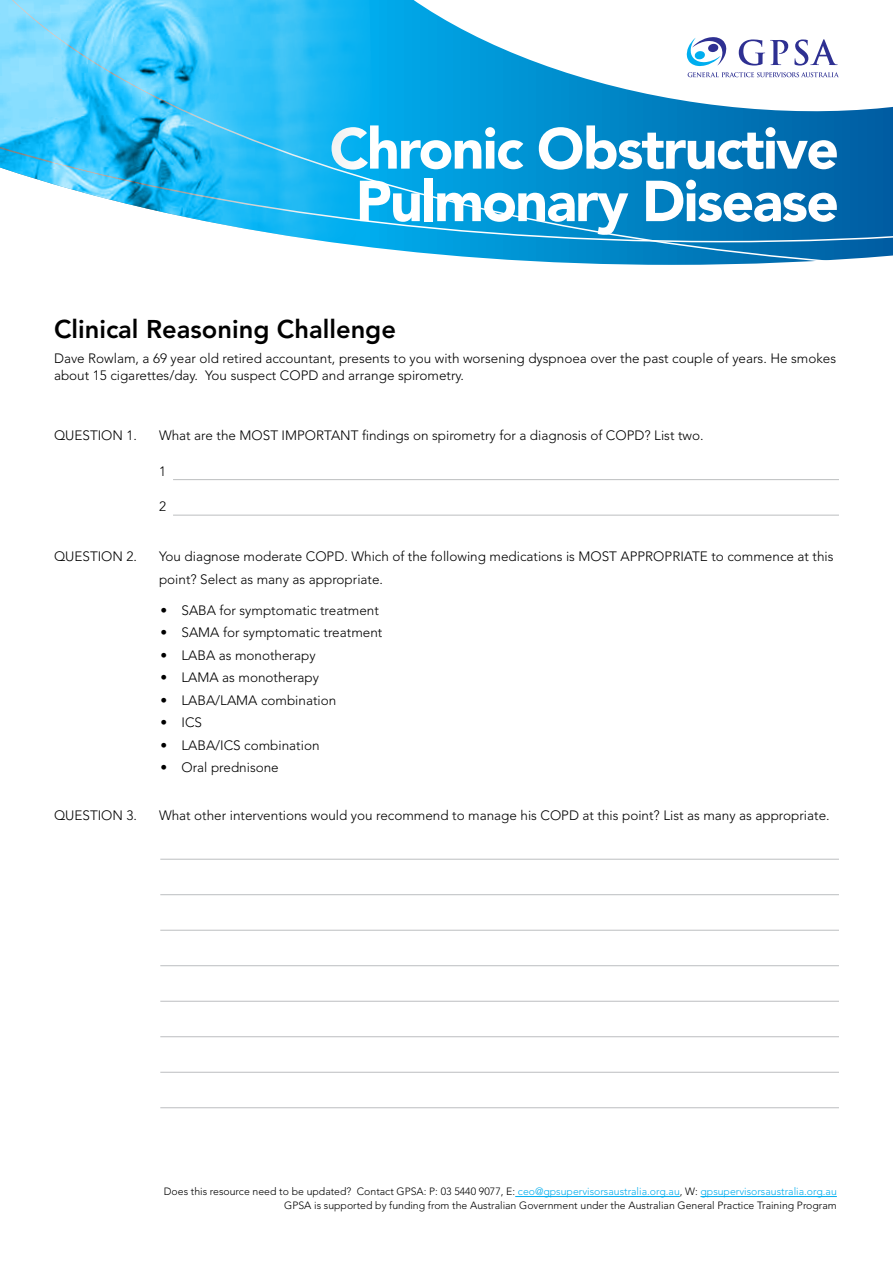
<style>
.page{position:relative;width:893px;height:1263px;background:#fff}
.page>*{position:absolute;margin:0;border:0;box-sizing:border-box;transform-origin:0 0}
.t1{font:900 57.15px/52.5px "Avenir LT Std";letter-spacing:-.03em;color:#fff;text-align:center}
.t2{font:800 25.5px "Avenir LT Std";color:#000}
.t3{font:300 13.5px/16.5px "Avenir LT Std";color:#000}
.t4{font:300 10.5px/13.5px "Avenir LT Std";color:#000;text-align:right}
.s1{color:#00aeef}
</style>
<div class="page">
<hr style="left:515px;top:1196px;width:165px;height:1px;background:#00aeef">
<hr style="left:700px;top:1196px;width:137px;height:1px;background:#00aeef">
<hr style="left:173px;top:479px;width:666px;height:1px;background:#bcbec0">
<hr style="left:173px;top:515px;width:666px;height:1px;background:#bcbec0">
<hr style="left:160px;top:859px;width:679px;height:1px;background:#bcbec0">
<hr style="left:160px;top:894px;width:679px;height:1px;background:#bcbec0">
<hr style="left:160px;top:930px;width:679px;height:1px;background:#bcbec0">
<hr style="left:160px;top:965px;width:679px;height:1px;background:#bcbec0">
<hr style="left:160px;top:1001px;width:679px;height:1px;background:#bcbec0">
<hr style="left:160px;top:1036px;width:679px;height:1px;background:#bcbec0">
<hr style="left:160px;top:1072px;width:679px;height:1px;background:#bcbec0">
<hr style="left:160px;top:1107px;width:679px;height:1px;background:#bcbec0">
<svg style="left:378px;top:242px;width:515px;height:23px"></svg>
<svg style="left:378px;top:0;width:515px;height:242px"></svg>
<img style="left:0;top:0;width:378px;height:249px">
<svg style="left:687px;top:37px;width:39px;height:29px"></svg>
<svg style="left:688px;top:72px;width:151px;height:5px"></svg>
<svg style="left:739px;top:39px;width:49px;height:27px"></svg>
<svg style="left:794px;top:39px;width:44px;height:27px"></svg>
<h1 class="t1" style="left:330px;top:122px;width:511px">Chronic Obstructive<br>Pulmonary Disease</h1>
<h2 class="t2" style="left:54px;top:314px;width:343px">Clinical Reasoning Challenge</h2>
<p class="t3" style="left:54px;top:350px;width:784px">Dave Rowlam, a 69 year old retired accountant, presents to you with worsening dyspnoea over the past couple of years. He smokes about 15 cigarettes/day. You suspect COPD and arrange spirometry.</p>
<p class="t3" style="left:54px;top:427px;width:85px">QUESTION 1.</p>
<p class="t3" style="left:159px;top:427px;width:546px">What are the MOST IMPORTANT findings on spirometry for a diagnosis of COPD? List two.</p>
<p class="t3" style="left:159px;top:463px;width:9px">1</p>
<p class="t3" style="left:159px;top:498px;width:9px">2</p>
<p class="t3" style="left:54px;top:548px;width:85px">QUESTION 2.</p>
<p class="t3" style="left:159px;top:545px;width:676px;line-height:22.5px">You diagnose moderate COPD. Which of the following medications is MOST APPROPRIATE to commence at this point? Select as many as appropriate.</p>
<p class="t3" style="left:161px;top:602px;width:220px">• SABA for symptomatic treatment</p>
<p class="t3" style="left:161px;top:624px;width:223px">• SAMA for symptomatic treatment</p>
<p class="t3" style="left:161px;top:647px;width:157px">• LABA as monotherapy</p>
<p class="t3" style="left:161px;top:669px;width:160px">• LAMA as monotherapy</p>
<p class="t3" style="left:161px;top:692px;width:177px">• LABA/LAMA combination</p>
<p class="t3" style="left:161px;top:714px;width:43px">• ICS</p>
<p class="t3" style="left:161px;top:737px;width:161px">• LABA/ICS combination</p>
<p class="t3" style="left:161px;top:759px;width:120px">• Oral prednisone</p>
<p class="t3" style="left:54px;top:807px;width:85px">QUESTION 3.</p>
<p class="t3" style="left:159px;top:807px;width:672px">What other interventions would you recommend to manage his COPD at this point? List as many as appropriate.</p>
<p class="t4" style="left:164px;top:1185px;width:674px">Does this resource need to be updated? Contact GPSA: P: 03 5440 9077, E: <span class="s1">ceo@gpsupervisorsaustralia.org.au</span>, W: <span class="s1">gpsupervisorsaustralia.org.au<br></span>GPSA is supported by funding from the Australian Government under the Australian General Practice Training Program</p>
</div>
